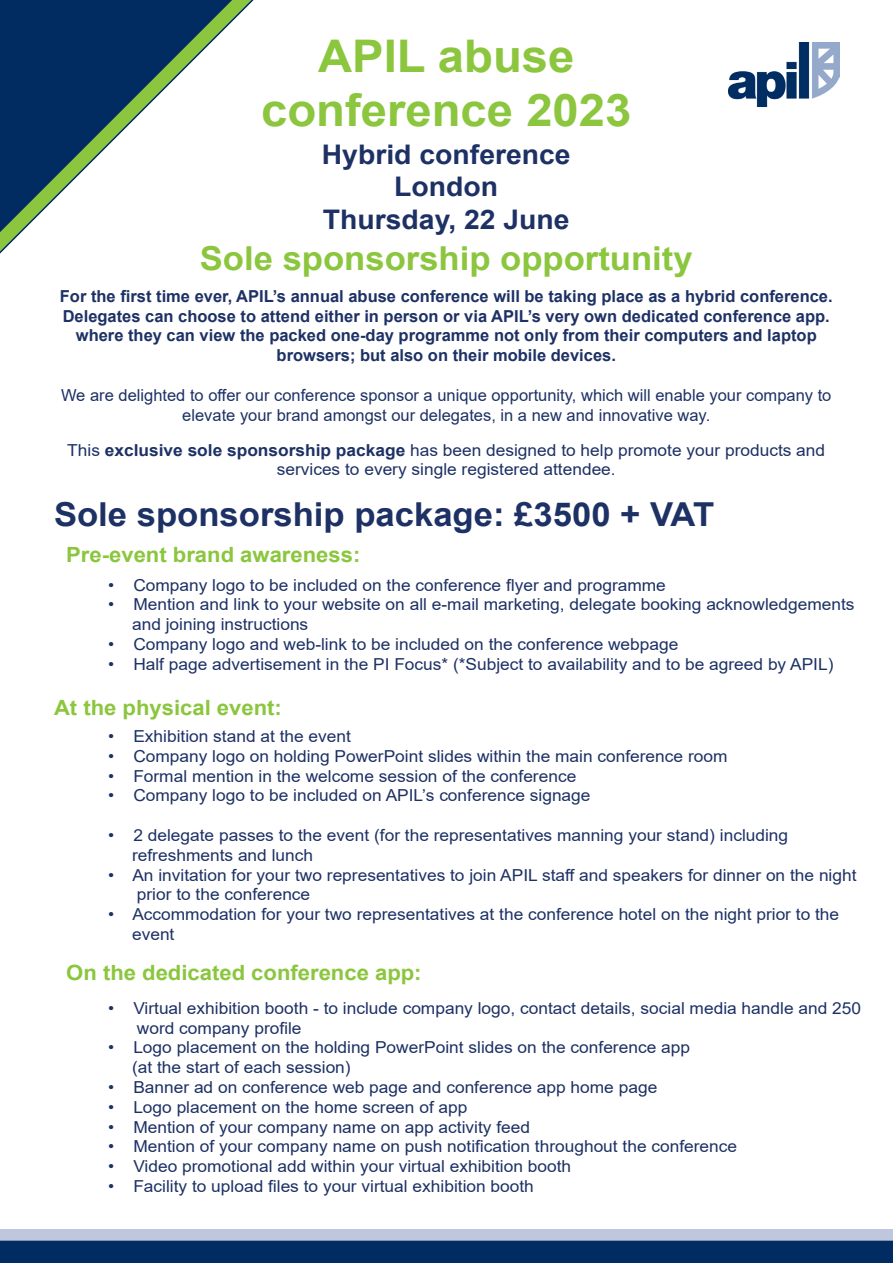
<style>
.page{position:relative;width:893px;height:1263px;background:#fff}
.page>*{position:absolute;margin:0;border:0;box-sizing:border-box;transform-origin:0 0}
.t1{font:700 45px "Arial";color:#8bc63e;scale:1.05 1}
.t2{font:700 33px "Arial";color:#1d3165;scale:1.05 1}
.t3{font:700 33px "Arial";color:#8bc63e;scale:1.05 1}
.t4{font:700 27px "Arial";color:#1d3165;scale:1.05 1}
.t5{font:700 21px "Arial";color:#8bc63e;scale:1.05 1}
.t6{font:16.5px/19.8px "Arial";color:#1d3165;scale:1.05 1}
.t7{font:700 16.5px "Arial";color:#1d3165}
.t8{font:16.5px/19.8px "Arial";color:#1d3165;text-align:center}
.s1{font-weight:700}
</style>
<div class="page">
<svg style="left:0;top:0;width:254px;height:254px"></svg>
<div style="left:0;top:1230px;width:893px;height:29px;background:#bec7de"></div>
<div style="left:0;top:1241px;width:893px;height:22px;background:#002c62"></div>
<img style="left:728px;top:43px;width:111px;height:63px">
<p class="t1" style="left:318px;top:25px;width:246px">APIL abuse</p>
<p class="t1" style="left:261px;top:79px;width:354px">conference 2023</p>
<p class="t4" style="left:322px;top:135px;width:239px">Hybrid conference</p>
<p class="t4" style="left:394px;top:168px;width:100px">London</p>
<p class="t4" style="left:323px;top:200px;width:237px">Thursday, 22 June</p>
<p class="t3" style="left:200px;top:235px;width:471px">Sole sponsorship opportunity</p>
<p class="t7" style="left:60px;top:284px;width:774px">For the first time ever, APIL’s annual abuse conference will be taking place as a hybrid conference.</p>
<p class="t7" style="left:63px;top:304px;width:769px">Delegates can choose to attend either in person or via APIL’s very own dedicated conference app.</p>
<p class="t7" style="left:76px;top:324px;width:742px">where they can view the packed one-day programme not only from their computers and laptop</p>
<p class="t7" style="left:277px;top:344px;width:341px">browsers; but also on their mobile devices.</p>
<p class="t8" style="left:61px;top:385px;width:772px">We are delighted to offer our conference sponsor a unique opportunity, which will enable your company to elevate your brand amongst our delegates, in a new and innovative way.</p>
<p class="t6" style="left:67px;top:440px;width:723px;text-align:center">This <span class="s1">exclusive sole sponsorship package</span> has been designed to help promote your products and services to every single registered attendee.</p>
<p class="t2" style="left:54px;top:491px;width:630px">Sole sponsorship package: £3500 + VAT</p>
<p class="t5" style="left:66px;top:540px;width:282px">Pre-event brand awareness:</p>
<p class="t6" style="left:108px;top:575px;width:533px">• Company logo to be included on the conference flyer and programme</p>
<p class="t6" style="left:108px;top:595px;width:713px">• Mention and link to your website on all e-mail marketing, delegate booking acknowledgements</p>
<p class="t6" style="left:132px;top:614px;width:169px">and joining instructions</p>
<p class="t6" style="left:108px;top:634px;width:545px">• Company logo and web-link to be included on the conference webpage</p>
<p class="t6" style="left:108px;top:654px;width:692px">• Half page advertisement in the PI Focus* (*Subject to availability and to be agreed by APIL)</p>
<p class="t5" style="left:54px;top:693px;width:219px">At the physical event:</p>
<p class="t6" style="left:108px;top:726px;width:233px">• Exhibition stand at the event</p>
<p class="t6" style="left:108px;top:746px;width:591px">• Company logo on holding PowerPoint slides within the main conference room</p>
<p class="t6" style="left:108px;top:766px;width:447px">• Formal mention in the welcome session of the conference</p>
<p class="t6" style="left:108px;top:785px;width:461px">• Company logo to be included on APIL’s conference signage</p>
<p class="t6" style="left:108px;top:825px;width:649px">• 2 delegate passes to the event (for the representatives manning your stand) including</p>
<p class="t6" style="left:132px;top:845px;width:174px">refreshments and lunch</p>
<p class="t6" style="left:108px;top:865px;width:714px">• An invitation for your two representatives to join APIL staff and speakers for dinner on the night</p>
<p class="t6" style="left:137px;top:884px;width:167px">prior to the conference</p>
<p class="t6" style="left:108px;top:904px;width:698px">• Accommodation for your two representatives at the conference hotel on the night prior to the</p>
<p class="t6" style="left:132px;top:924px;width:42px">event</p>
<p class="t5" style="left:66px;top:957px;width:340px">On the dedicated conference app:</p>
<p class="t6" style="left:137px;top:998px;width:691px;text-indent:-29px">• Virtual exhibition booth - to include company logo, contact details, social media handle and 250 word company profile</p>
<p class="t6" style="left:132px;top:1037px;width:533px;text-indent:-24px">• Logo placement on the holding PowerPoint slides on the conference app (at the start of each session)</p>
<p class="t6" style="left:108px;top:1077px;width:525px">• Banner ad on conference web page and conference app home page</p>
<p class="t6" style="left:108px;top:1097px;width:344px">• Logo placement on the home screen of app</p>
<p class="t6" style="left:108px;top:1117px;width:403px">• Mention of your company name on app activity feed</p>
<p class="t6" style="left:108px;top:1136px;width:601px">• Mention of your company name on push notification throughout the conference</p>
<p class="t6" style="left:108px;top:1156px;width:443px">• Video promotional add within your virtual exhibition booth</p>
<p class="t6" style="left:108px;top:1176px;width:407px">• Facility to upload files to your virtual exhibition booth</p>
</div>
